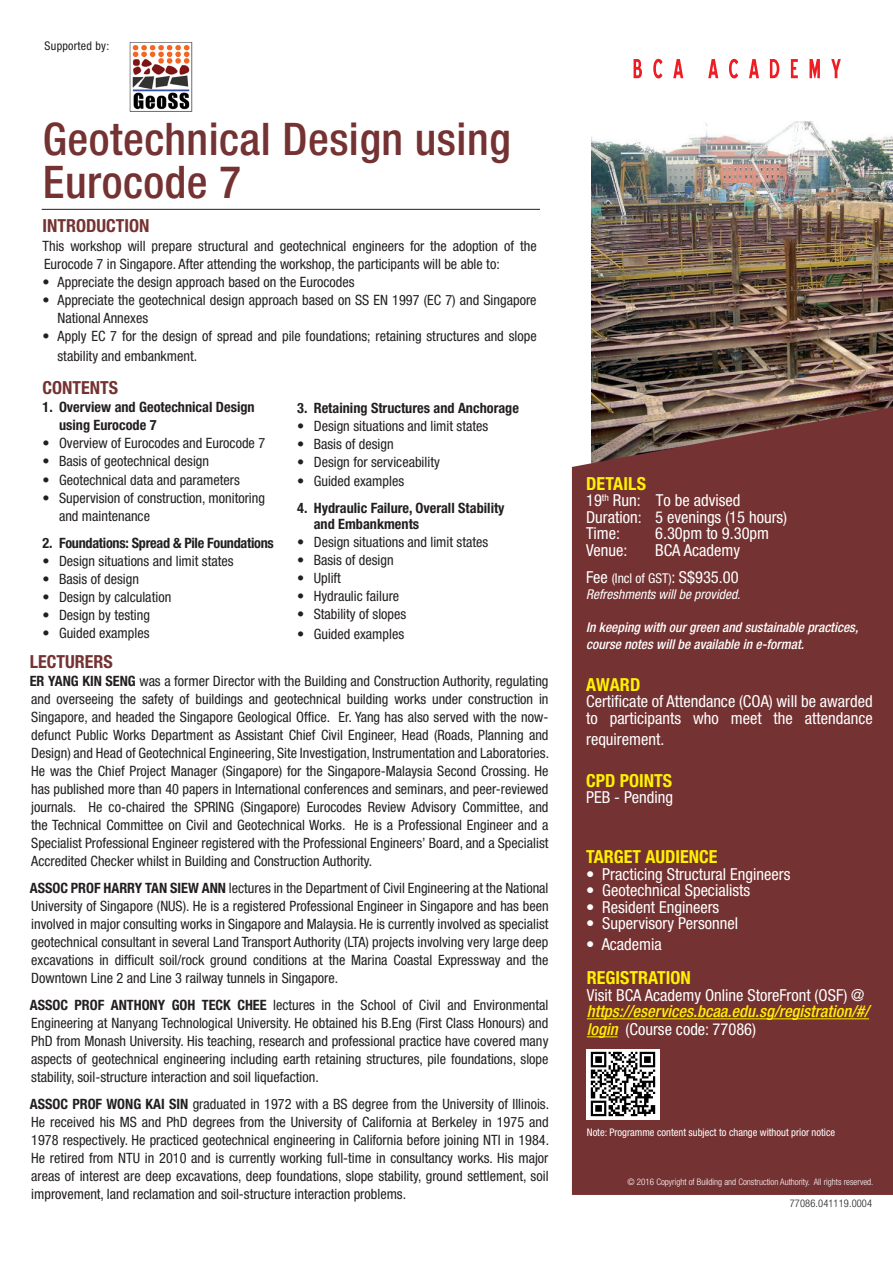
<style>
.page{position:relative;width:893px;height:1263px;background:#fff}
.page>*{position:absolute;margin:0;border:0;box-sizing:border-box;transform-origin:0 0}
.t1{font:500 condensed 45px/43.5px "Helvetica Neue LT Std";letter-spacing:.01em;color:#753232}
.t2{font:700 condensed 18px "Helvetica Neue LT Std";color:#fff101}
.t3{font:700 condensed 18px "Helvetica Neue LT Std";color:#753232}
.t4{font:condensed 16.5px/16.5px "Helvetica Neue LT Std";color:#fff}
.t5{font:italic 500 condensed 16.5px/16.5px "Helvetica Neue LT Std";color:#fff101}
.t6{font:condensed 14.25px/18px "Helvetica Neue LT Std";color:#231f20;text-align:justify}
.t7{font:700 condensed 14.25px/18px "Helvetica Neue LT Std";color:#231f20}
.t8{font:700 condensed 14.25px "Helvetica Neue LT Std";letter-spacing:-.02em;color:#231f20}
.t9{font:italic 500 condensed 13.5px/16.5px "Helvetica Neue LT Std";color:#fff}
.t10{font:italic condensed 13.5px "Helvetica Neue LT Std";color:#fff}
.t11{font:condensed 12px "Helvetica Neue LT Std";letter-spacing:.02em;color:#231f20}
.t12{font:condensed 10.5px "Helvetica Neue LT Std";color:#fff}
.t13{font:300 condensed 10.5px "Helvetica Neue LT Std";letter-spacing:.01em;color:#231f20}
.t14{font:300 condensed 9px "Helvetica Neue LT Std";color:#fff}
.s1{font-weight:700}
.s2{font-size:13.5px}
.s3{font-weight:400;font-style:normal;color:#fff}
.s4{font-weight:500;font-style:italic;color:#fff101}
</style>
<div class="page">
<img style="left:591px;top:121px;width:302px;height:286px">
<div style="left:572px;top:407px;width:321px;height:788px;background:#753232"></div>
<svg style="left:634px;top:59px;width:8px;height:19px"></svg>
<svg style="left:653px;top:59px;width:10px;height:19px"></svg>
<svg style="left:673px;top:59px;width:10px;height:19px"></svg>
<svg style="left:708px;top:59px;width:10px;height:19px"></svg>
<svg style="left:729px;top:59px;width:9px;height:19px"></svg>
<svg style="left:749px;top:59px;width:10px;height:19px"></svg>
<svg style="left:770px;top:59px;width:9px;height:19px"></svg>
<svg style="left:791px;top:59px;width:7px;height:19px"></svg>
<svg style="left:809px;top:59px;width:11px;height:19px"></svg>
<svg style="left:831px;top:59px;width:10px;height:19px"></svg>
<hr style="left:42px;top:209px;width:498px;height:1px;background:#231f20">
<img style="left:129px;top:42px;width:64px;height:70px">
<hr style="left:587px;top:1018px;width:282px;height:1px;background:#fff101">
<hr style="left:587px;top:1036px;width:31px;height:1px;background:#fff101">
<img style="left:587px;top:1049px;width:72px;height:70px">
<p class="t11" style="left:45px;top:39px;width:66px">Supported by:</p>
<p class="t1" style="left:43px;top:116px;width:469px">Geotechnical Design using<br>Eurocode 7</p>
<p class="t3" style="left:43px;top:215px;width:108px">INTRODUCTION</p>
<p class="t6" style="left:43px;top:237px;width:496px">This workshop will prepare structural and geotechnical engineers for the adoption of the<br>Eurocode 7 in Singapore. After attending the workshop, the participants will be able to:</p>
<p class="t6" style="left:43px;top:273px;width:314px">• Appreciate the design approach based on the Eurocodes</p>
<p class="t6" style="left:58px;top:291px;width:481px;text-indent:-15px">• Appreciate the geotechnical design approach based on SS EN 1997 (EC 7) and Singapore<br>National Annexes</p>
<p class="t6" style="left:58px;top:326px;width:481px;line-height:19.5px;text-indent:-15px">• Apply EC 7 for the design of spread and pile foundations; retaining structures and slope stability and embankment.</p>
<p class="t3" style="left:43px;top:377px;width:77px">CONTENTS</p>
<p class="t7" style="left:59px;top:398px;width:197px;text-indent:-17px">1. Overview and Geotechnical Design using Eurocode 7</p>
<p class="t6" style="left:43px;top:434px;width:224px">• Overview of Eurocodes and Eurocode 7</p>
<p class="t6" style="left:43px;top:452px;width:168px">• Basis of geotechnical design</p>
<p class="t6" style="left:43px;top:470px;width:199px">• Geotechnical data and parameters</p>
<p class="t6" style="left:43px;top:488px;width:224px">• Supervision of construction, monitoring</p>
<p class="t6" style="left:59px;top:506px;width:93px">and maintenance</p>
<p class="t8" style="left:43px;top:534px;width:233px">2. Foundations: Spread &amp; Pile Foundations</p>
<p class="t6" style="left:43px;top:551px;width:193px">• Design situations and limit states</p>
<p class="t6" style="left:43px;top:569px;width:98px">• Basis of design</p>
<p class="t6" style="left:43px;top:587px;width:130px">• Design by calculation</p>
<p class="t6" style="left:43px;top:605px;width:109px">• Design by testing</p>
<p class="t6" style="left:43px;top:623px;width:108px">• Guided examples</p>
<p class="t7" style="left:297px;top:399px;width:223px">3. Retaining Structures and Anchorage</p>
<p class="t6" style="left:297px;top:417px;width:193px">• Design situations and limit states</p>
<p class="t6" style="left:297px;top:435px;width:98px">• Basis of design</p>
<p class="t6" style="left:297px;top:453px;width:144px">• Design for serviceability</p>
<p class="t6" style="left:297px;top:471px;width:108px">• Guided examples</p>
<p class="t7" style="left:314px;top:499px;width:192px;line-height:16.5px;text-indent:-17px">4. Hydraulic Failure, Overall Stability and Embankments</p>
<p class="t6" style="left:297px;top:533px;width:193px">• Design situations and limit states</p>
<p class="t6" style="left:297px;top:551px;width:98px">• Basis of design</p>
<p class="t6" style="left:297px;top:569px;width:45px">• Uplift</p>
<p class="t6" style="left:297px;top:587px;width:103px">• Hydraulic failure</p>
<p class="t6" style="left:297px;top:605px;width:111px">• Stability of slopes</p>
<p class="t6" style="left:297px;top:624px;width:108px">• Guided examples</p>
<p class="t3" style="left:30px;top:650px;width:84px">LECTURERS</p>
<p class="t6" style="left:30px;top:671px;width:521px"><span class="s1">ER YANG KIN SENG</span> was a former Director with the Building and Construction Authority, regulating and overseeing the safety of buildings and geotechnical building works under construction in Singapore, and headed the Singapore Geological Office. Er. Yang has also served with the now&shy;defunct Public Works Department as Assistant Chief Civil Engineer, Head (Roads, Planning and Design) and Head of Geotechnical Engineering, Site Investigation, Instrumentation and Laboratories.<br>He was the Chief Project Manager (Singapore) for the Singapore-Malaysia Second Crossing. He has published more than 40 papers in International conferences and seminars, and peer-reviewed journals. He co-chaired the SPRING (Singapore) Eurocodes Review Advisory Committee, and the Technical Committee on Civil and Geotechnical Works. He is a Professional Engineer and a Specialist Professional Engineer registered with the Professional Engineers’ Board, and a Specialist Accredited Checker whilst in Building and Construction Authority.</p>
<p class="t6" style="left:30px;top:878px;width:520px"><span class="s1">ASSOC PROF HARRY TAN SIEW ANN</span> lectures in the Department of Civil Engineering at the National University of Singapore (NUS). He is a registered Professional Engineer in Singapore and has been involved in major consulting works in Singapore and Malaysia. He is currently involved as specialist geotechnical consultant in several Land Transport Authority (LTA) projects involving very large deep excavations in difficult soil/rock ground conditions at the Marina Coastal Expressway and the Downtown Line 2 and Line 3 railway tunnels in Singapore.</p>
<p class="t6" style="left:30px;top:995px;width:520px"><span class="s1">ASSOC PROF ANTHONY GOH TECK CHEE</span> lectures in the School of Civil and Environmental Engineering at Nanyang Technological University. He obtained his B.Eng (First Class Honours) and PhD from Monash University. His teaching, research and professional practice have covered many aspects of geotechnical engineering including earth retaining structures, pile foundations, slope stability, soil-structure interaction and soil liquefaction.</p>
<p class="t6" style="left:30px;top:1094px;width:521px"><span class="s1">ASSOC PROF WONG KAI SIN</span> graduated in 1972 with a BS degree from the University of Illinois.<br>He received his MS and PhD degrees from the University of California at Berkeley in 1975 and 1978 respectively. He practiced geotechnical engineering in California before joining NTI in 1984.<br>He retired from NTU in 2010 and is currently working full-time in consultancy works. His major areas of interest are deep excavations, deep foundations, slope stability, ground settlement, soil improvement, land reclamation and soil-structure interaction problems.</p>
<p class="t2" style="left:586px;top:473px;width:62px">DETAILS</p>
<p class="t4" style="left:586px;top:492px;width:156px">19<sup>th</sup> Run: To be advised</p>
<p class="t4" style="left:586px;top:509px;width:203px">Duration: 5 evenings (15 hours)</p>
<p class="t4" style="left:586px;top:525px;width:35px">Time:</p>
<p class="t4" style="left:655px;top:525px;width:116px">6.30pm to 9.30pm</p>
<p class="t4" style="left:586px;top:542px;width:43px">Venue:</p>
<p class="t4" style="left:655px;top:542px;width:86px">BCA Academy</p>
<p class="t4" style="left:586px;top:569px;width:154px">Fee <span class="s2">(Incl of GST)</span>: S$935.00</p>
<p class="t10" style="left:586px;top:587px;width:156px">Refreshments will be provided.</p>
<p class="t9" style="left:586px;top:619px;width:274px">In keeping with our green and sustainable practices, course notes will be available in e-format.</p>
<p class="t2" style="left:586px;top:674px;width:56px">AWARD</p>
<p class="t4" style="left:586px;top:693px;width:288px">Certificate of Attendance (COA) will be awarded to participants who meet the attendance</p>
<p class="t4" style="left:586px;top:731px;width:80px">requirement.</p>
<p class="t2" style="left:586px;top:770px;width:87px">CPD POINTS</p>
<p class="t4" style="left:586px;top:789px;width:89px">PEB - Pending</p>
<p class="t2" style="left:586px;top:846px;width:133px">TARGET AUDIENCE</p>
<p class="t4" style="left:586px;top:866px;width:206px">• Practicing Structural Engineers</p>
<p class="t4" style="left:586px;top:882px;width:166px">• Geotechnical Specialists</p>
<p class="t4" style="left:586px;top:899px;width:135px">• Resident Engineers</p>
<p class="t4" style="left:586px;top:915px;width:154px">• Supervisory Personnel</p>
<p class="t4" style="left:586px;top:936px;width:77px">• Academia</p>
<p class="t2" style="left:587px;top:967px;width:105px">REGISTRATION</p>
<p class="t5" style="left:587px;top:987px;width:284px"><span class="s3">Visit BCA Academy Online StoreFront (OSF) @ </span>https://eservices.bcaa.edu.sg/registration/#/</p>
<p class="t4" style="left:587px;top:1021px;width:171px"><span class="s4">login</span> (Course code: 77086)</p>
<p class="t12" style="left:587px;top:1126px;width:250px">Note: Programme content subject to change without prior notice</p>
<p class="t14" style="left:628px;top:1177px;width:247px">© 2016 Copyright of Building and Construction Authority. All rights reserved.</p>
<p class="t13" style="left:790px;top:1197px;width:84px">77086.041119.0004</p>
</div>
